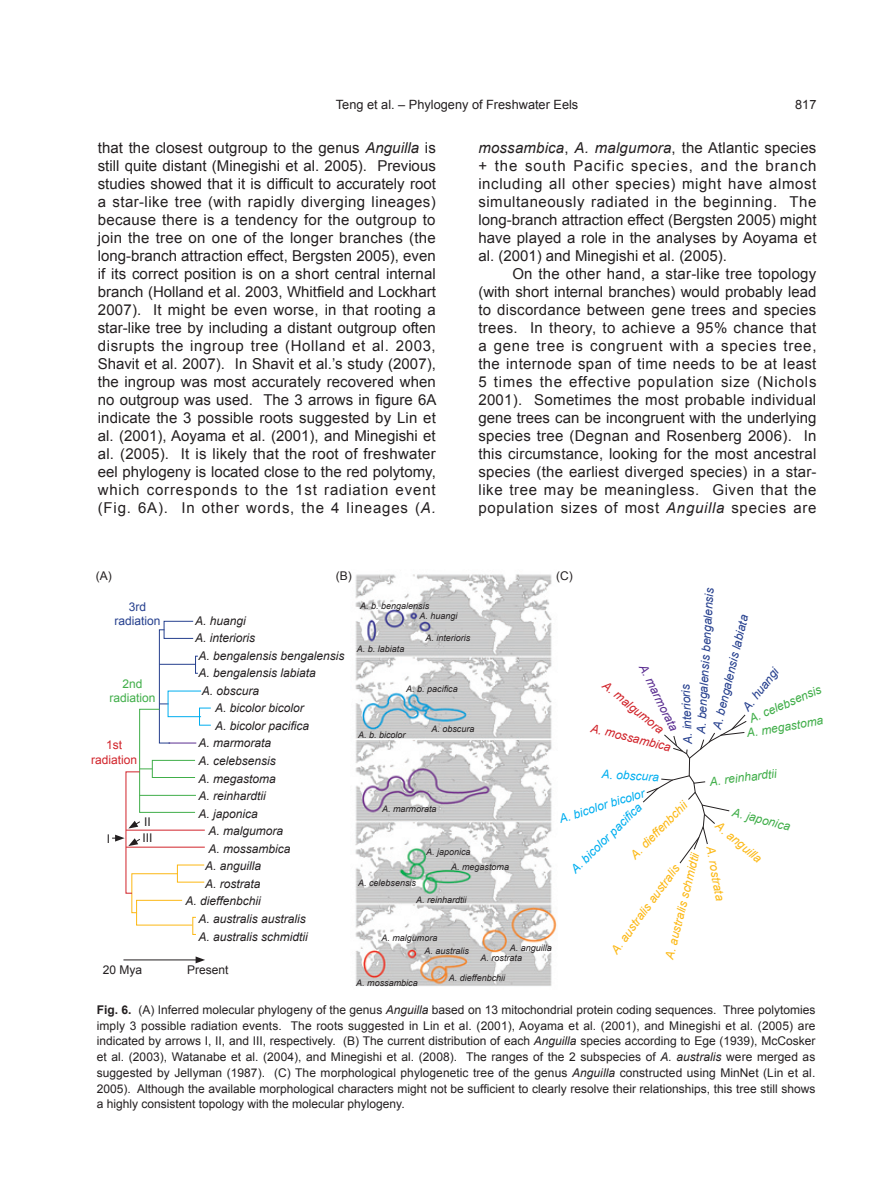
<style>
.page{position:relative;width:893px;height:1191px;background:#fff}
.page>*{position:absolute;margin:0;border:0;box-sizing:border-box;transform-origin:0 0}
.t1{font:15px/18px "Arial";letter-spacing:.045em;color:#231f20;text-align:justify}
.t2{font:12.75px "Arial";color:#231f20}
.t3{font:12px/15.8px "Arial";color:#231f20;text-align:justify}
.t4{font:italic 12px "Arial";color:#231f20}
.t5{font:italic 12px "Arial";color:#fcb814}
.t6{font:italic 12px "Arial";color:#253f8e}
.t7{font:italic 12px "Arial";color:#40ae49}
.t8{font:italic 12px "Arial";color:#00aeef}
.t9{font:italic 12px "Arial";color:#d1232a}
.t10{font:12px/14.4px "Arial";color:#253f8e;text-align:center}
.t11{font:12px/14.4px "Arial";color:#40ae49;text-align:center}
.t12{font:12px/14.4px "Arial";color:#d1232a;text-align:center}
.t13{font:italic 12px "Arial";color:#5b2e91}
.t14{font:italic 9px/10.4px "Arial";color:#231f20}
.s1{font-style:italic}
.s2{font-weight:700}
</style>
<div class="page">
<hr style="left:123px;top:959px;width:75px;height:1px;background:#231f20">
<svg style="left:196px;top:956px;width:9px;height:7px"></svg>
<div style="left:164px;top:621px;width:30px;height:18px;border:1px solid #253f8e"></div>
<div style="left:168px;top:690px;width:33px;height:27px;border:1px solid #00aeef"></div>
<hr style="left:126px;top:829px;width:79px;height:1px;background:#d1232a">
<hr style="left:126px;top:846px;width:79px;height:1px;background:#d1232a">
<svg style="left:112px;top:629px;width:84px;height:297px"></svg>
<img style="left:355px;top:574px;width:202px;height:412px">
<svg style="left:643px;top:714px;width:104px;height:150px"></svg>
<p class="t2" style="left:336px;top:96px;width:244px">Teng et al. – Phylogeny of Freshwater Eels</p>
<p class="t2" style="left:795px;top:96px;width:23px">817</p>
<p class="t1" style="left:98px;top:139px;width:340px">that the closest outgroup to the genus <span class="s1">Anguilla</span> is still quite distant (Minegishi et al. 2005). Previous studies showed that it is difficult to accurately root a star-like tree (with rapidly diverging lineages) because there is a tendency for the outgroup to join the tree on one of the longer branches (the long-branch attraction effect, Bergsten 2005), even if its correct position is on a short central internal branch (Holland et al. 2003, Whitfield and Lockhart 2007). It might be even worse, in that rooting a star-like tree by including a distant outgroup often disrupts the ingroup tree (Holland et al. 2003, Shavit et al. 2007). In Shavit et al.’s study (2007), the ingroup was most accurately recovered when no outgroup was used. The 3 arrows in figure 6A indicate the 3 possible roots suggested by Lin et al. (2001), Aoyama et al. (2001), and Minegishi et al. (2005). It is likely that the root of freshwater eel phylogeny is located close to the red polytomy, which corresponds to the 1st radiation event (Fig. 6A). In other words, the 4 lineages (<span class="s1">A.</span></p>
<p class="t1" style="left:478px;top:139px;width:340px"><span class="s1">mossambica</span>, <span class="s1">A. malgumora</span>, the Atlantic species + the south Pacific species, and the branch including all other species) might have almost simultaneously radiated in the beginning. The long-branch attraction effect (Bergsten 2005) might have played a role in the analyses by Aoyama et al. (2001) and Minegishi et al. (2005).</p>
<p class="t1" style="left:478px;top:265px;width:340px;text-indent:34px">On the other hand, a star-like tree topology (with short internal branches) would probably lead to discordance between gene trees and species trees. In theory, to achieve a 95% chance that a gene tree is congruent with a species tree, the internode span of time needs to be at least 5 times the effective population size (Nichols 2001). Sometimes the most probable individual gene trees can be incongruent with the underlying species tree (Degnan and Rosenberg 2006). In this circumstance, looking for the most ancestral species (the earliest diverged species) in a star&shy;like tree may be meaningless. Given that the population sizes of most <span class="s1">Anguilla</span> species are</p>
<p class="t3" style="left:96px;top:568px;width:17px">(A)</p>
<p class="t3" style="left:336px;top:568px;width:17px">(B)</p>
<p class="t3" style="left:556px;top:568px;width:18px">(C)</p>
<p class="t10" style="left:114px;top:600px;width:48px">3rd radiation</p>
<p class="t11" style="left:110px;top:676px;width:48px">2nd radiation</p>
<p class="t12" style="left:91px;top:738px;width:48px">1st radiation</p>
<p class="t3" style="left:107px;top:831px;width:5px">I</p>
<p class="t3" style="left:142px;top:813px;width:12px;line-height:16.4px">II<br>III</p>
<p class="t4" style="left:195px;top:612px;width:52px">A. huangi</p>
<p class="t4" style="left:195px;top:630px;width:62px">A. interioris</p>
<p class="t4" style="left:198px;top:647px;width:148px">A. bengalensis bengalensis</p>
<p class="t4" style="left:198px;top:665px;width:119px">A. bengalensis labiata</p>
<p class="t4" style="left:202px;top:683px;width:59px">A. obscura</p>
<p class="t4" style="left:215px;top:700px;width:90px">A. bicolor bicolor</p>
<p class="t4" style="left:215px;top:718px;width:96px">A. bicolor pacifica</p>
<p class="t4" style="left:198px;top:735px;width:74px">A. marmorata</p>
<p class="t4" style="left:198px;top:753px;width:79px">A. celebsensis</p>
<p class="t4" style="left:198px;top:770px;width:79px">A. megastoma</p>
<p class="t4" style="left:198px;top:788px;width:69px">A. reinhardtii</p>
<p class="t4" style="left:198px;top:805px;width:61px">A. japonica</p>
<p class="t4" style="left:208px;top:823px;width:76px">A. malgumora</p>
<p class="t4" style="left:208px;top:840px;width:84px">A. mossambica</p>
<p class="t4" style="left:205px;top:858px;width:58px">A. anguilla</p>
<p class="t4" style="left:205px;top:876px;width:57px">A. rostrata</p>
<p class="t4" style="left:186px;top:893px;width:77px">A. dieffenbchii</p>
<p class="t4" style="left:198px;top:911px;width:109px">A. australis australis</p>
<p class="t4" style="left:198px;top:928px;width:111px">A. australis schmidtii</p>
<p class="t3" style="left:103px;top:962px;width:41px">20 Mya</p>
<p class="t3" style="left:187px;top:962px;width:43px">Present</p>
<p class="t6" style="left:694px;top:733px;width:148px;rotate:-87deg">A. bengalensis bengalensis</p>
<p class="t14" style="left:419px;top:601px;width:40px;text-indent:-59px">A. b. bengalensis<br>A. huangi</p>
<p class="t14" style="left:425px;top:633px;width:47px">A. interioris</p>
<p class="t14" style="left:357px;top:643px;width:49px">A. b. labiata</p>
<p class="t14" style="left:406px;top:684px;width:53px">A. b. pacifica</p>
<p class="t14" style="left:431px;top:723px;width:45px">A. obscura</p>
<p class="t14" style="left:358px;top:730px;width:49px">A. b. bicolor</p>
<p class="t6" style="left:709px;top:727px;width:119px;rotate:-76deg">A. bengalensis labiata</p>
<p class="t13" style="left:650px;top:662px;width:74px;rotate:64deg">A. marmorata</p>
<p class="t6" style="left:739px;top:704px;width:52px;rotate:-52deg">A. huangi</p>
<p class="t9" style="left:609px;top:678px;width:76px;rotate:39deg">A. malgumora</p>
<p class="t6" style="left:681px;top:744px;width:62px;rotate:-93deg">A. interioris</p>
<p class="t7" style="left:747px;top:712px;width:79px;rotate:-24deg">A. celebsensis</p>
<p class="t7" style="left:745px;top:725px;width:79px;rotate:-10deg">A. megastoma</p>
<p class="t7" style="left:709px;top:774px;width:69px;rotate:-7deg">A. reinhardtii</p>
<p class="t9" style="left:593px;top:720px;width:84px;rotate:14deg">A. mossambica</p>
<p class="t8" style="left:602px;top:766px;width:59px;rotate:3deg">A. obscura</p>
<p class="t8" style="left:557px;top:811px;width:90px;rotate:-17deg">A. bicolor bicolor</p>
<p class="t5" style="left:627px;top:852px;width:77px;rotate:-46deg">A. dieffenbchii</p>
<p class="t8" style="left:567px;top:865px;width:96px;rotate:-44deg">A. bicolor pacifi ca</p>
<p class="t14" style="left:382px;top:803px;width:56px">A. marmorata</p>
<p class="t14" style="left:451px;top:845px;width:60px;line-height:14.5px;text-indent:-25px">A. japonica<br>A. megastoma</p>
<p class="t14" style="left:416px;top:894px;width:52px">A. reinhardtii</p>
<p class="t7" style="left:734px;top:804px;width:61px;rotate:14deg">A. japonica</p>
<p class="t5" style="left:722px;top:818px;width:58px;rotate:40deg">A. anguilla</p>
<p class="t5" style="left:718px;top:844px;width:57px;rotate:80deg">A. rostrata</p>
<p class="t5" style="left:661px;top:957px;width:111px;rotate:-76deg">A. australis schmidtii</p>
<p class="t5" style="left:607px;top:948px;width:109px;rotate:-54deg">A. australis australis</p>
<p class="t14" style="left:358px;top:878px;width:60px">A. celebsensis</p>
<p class="t14" style="left:381px;top:933px;width:58px">A. malgumora</p>
<p class="t14" style="left:356px;top:977px;width:63px">A. mossambica</p>
<p class="t14" style="left:510px;top:942px;width:44px">A. anguilla</p>
<p class="t14" style="left:425px;top:946px;width:46px">A. australis</p>
<p class="t14" style="left:481px;top:952px;width:43px">A. rostrata</p>
<p class="t14" style="left:449px;top:972px;width:58px">A. dieffenbchii</p>
<p class="t3" style="left:97px;top:1002px;width:720px"><span class="s2">Fig. 6.</span> (A) Inferred molecular phylogeny of the genus <span class="s1">Anguilla</span> based on 13 mitochondrial protein coding sequences. Three polytomies imply 3 possible radiation events. The roots suggested in Lin et al. (2001), Aoyama et al. (2001), and Minegishi et al. (2005) are indicated by arrows I, II, and III, respectively. (B) The current distribution of each <span class="s1">Anguilla</span> species according to Ege (1939), McCosker et al. (2003), Watanabe et al. (2004), and Minegishi et al. (2008). The ranges of the 2 subspecies of <span class="s1">A. australis</span> were merged as suggested by Jellyman (1987). (C) The morphological phylogenetic tree of the genus <span class="s1">Anguilla</span> constructed using MinNet (Lin et al.<br>2005). Although the available morphological characters might not be sufficient to clearly resolve their relationships, this tree still shows a highly consistent topology with the molecular phylogeny.</p>
</div>
